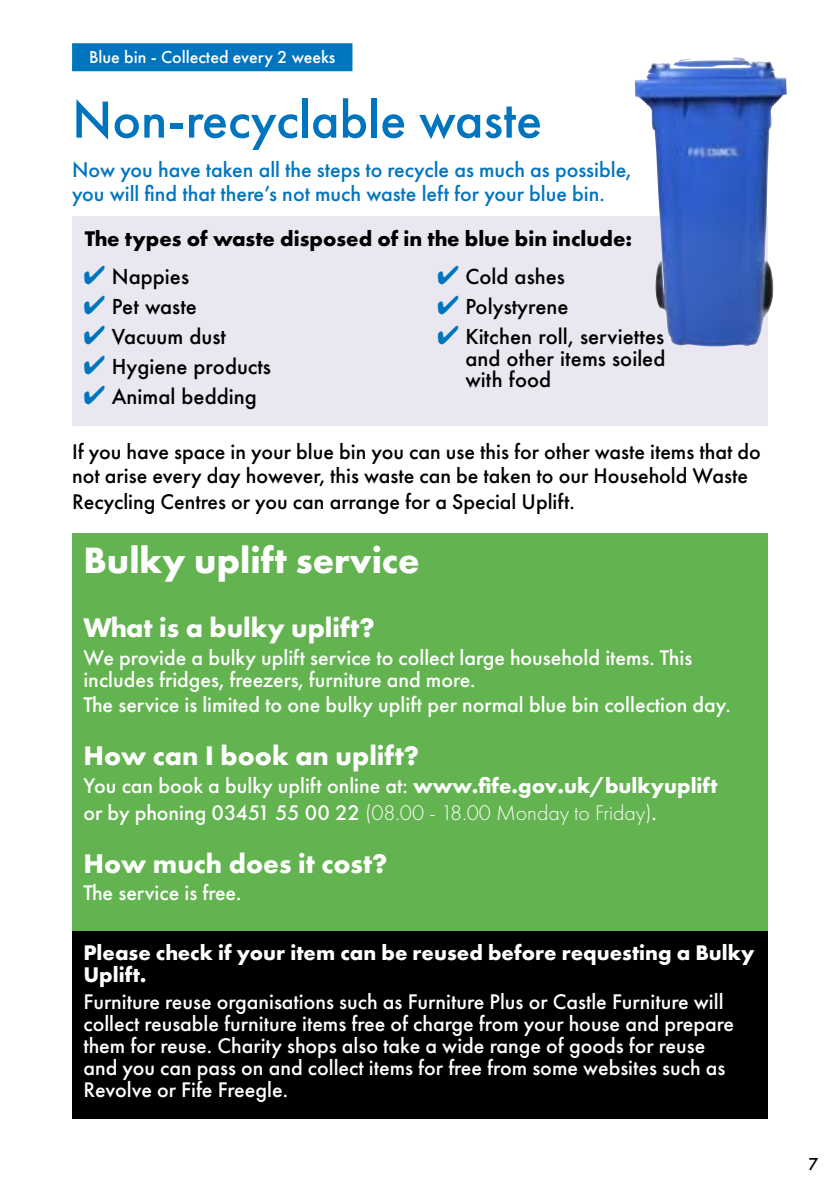
<style>
.page{position:relative;width:840px;height:1191px;background:#fff}
.page>*{position:absolute;margin:0;border:0;box-sizing:border-box;transform-origin:0 0}
.t1{font:500 54px "Futura PT";color:#0075bf}
.t2{font:700 38px "Futura PT";color:#fff}
.t3{font:700 28px "Futura PT";color:#fff}
.t4{font:500 22px/22px "Futura PT";color:#fff}
.t5{font:500 22px/23.8px "Futura PT";color:#000}
.t6{font:500 22px/23.8px "Futura PT";color:#0075bf}
.t7{font:700 22px/22px "Futura PT";color:#fff}
.t8{font:700 22px "Futura PT";color:#000}
.t9{font:500 20px/21.6px "Futura";color:#000;text-align:justify}
.t10{font:500 18px "Futura PT";color:#fff}
.t11{font:500 18px "Futura PT";color:#000}
.s1{color:#0075bf}
.s2{font-weight:700}
.s3{font-weight:300}
</style>
<div class="page">
<div style="left:72px;top:216px;width:695px;height:210px;background:#e9e8f0"></div>
<div style="left:72px;top:43px;width:280px;height:28px;background:#0075bf"></div>
<div style="left:72px;top:533px;width:695px;height:402px;background:#63b450"></div>
<div style="left:72px;top:931px;width:695px;height:188px;background:#000"></div>
<img style="left:634px;top:58px;width:152px;height:288px">
<p class="t10" style="left:89px;top:46px;width:248px">Blue bin - Collected every 2 weeks</p>
<h1 class="t1" style="left:72px;top:87px;width:471px">Non-recyclable waste</h1>
<p class="t6" style="left:72px;top:158px;width:560px">Now you have taken all the steps to recycle as much as possible, you will find that there’s not much waste left for your blue bin.</p>
<p class="t8" style="left:85px;top:224px;width:548px">The types of waste disposed of in the blue bin include:</p>
<p class="t9" style="left:83px;top:265px;width:107px"><span class="s1">✔</span> Nappies</p>
<p class="t9" style="left:83px;top:296px;width:115px"><span class="s1">✔</span> Pet waste</p>
<p class="t9" style="left:83px;top:326px;width:144px"><span class="s1">✔</span> Vacuum dust</p>
<p class="t9" style="left:83px;top:356px;width:189px"><span class="s1">✔</span> Hygiene products</p>
<p class="t9" style="left:83px;top:386px;width:175px"><span class="s1">✔</span> Animal bedding</p>
<p class="t9" style="left:437px;top:265px;width:129px"><span class="s1">✔</span> Cold ashes</p>
<p class="t9" style="left:437px;top:296px;width:133px"><span class="s1">✔</span> Polystyrene</p>
<p class="t9" style="left:465px;top:326px;width:201px;text-indent:-28px"><span class="s1">✔</span> Kitchen roll, serviettes and other items soiled with food</p>
<p class="t5" style="left:72px;top:440px;width:690px">If you have space in your blue bin you can use this for other waste items that do not arise every day however, this waste can be taken to our Household Waste</p>
<p class="t5" style="left:72px;top:489px;width:504px">Recycling Centres or you can arrange for a Special Uplift.</p>
<h2 class="t2" style="left:83px;top:536px;width:337px">Bulky uplift service</h2>
<p class="t3" style="left:83px;top:609px;width:293px">What is a bulky uplift?</p>
<p class="t4" style="left:83px;top:646px;width:610px">We provide a bulky uplift service to collect large household items. This includes fridges, freezers, furniture and more.</p>
<p class="t4" style="left:83px;top:694px;width:648px">The service is limited to one bulky uplift per normal blue bin collection day.</p>
<p class="t3" style="left:83px;top:737px;width:337px">How can I book an uplift?</p>
<p class="t4" style="left:83px;top:771px;width:635px;line-height:27.6px">You can book a bulky uplift online at: <span class="s2">www.fife.gov.uk/bulkyuplift </span>or by phoning 03451 55 00 22 <span class="s3">(08.00 - 18.00 Monday to Friday)</span>.</p>
<p class="t3" style="left:83px;top:845px;width:305px">How much does it cost?</p>
<p class="t4" style="left:83px;top:882px;width:159px">The service is free.</p>
<p class="t7" style="left:83px;top:940px;width:672px">Please check if your item can be reused before requesting a Bulky<br>Uplift.</p>
<p class="t4" style="left:83px;top:991px;width:651px">Furniture reuse organisations such as Furniture Plus or Castle Furniture will collect reusable furniture items free of charge from your house and prepare them for reuse. Charity shops also take a wide range of goods for reuse and you can pass on and collect items for free from some websites such as Revolve or Fife Freegle.</p>
<p class="t11" style="left:808px;top:1152px;width:12px">7</p>
</div>
